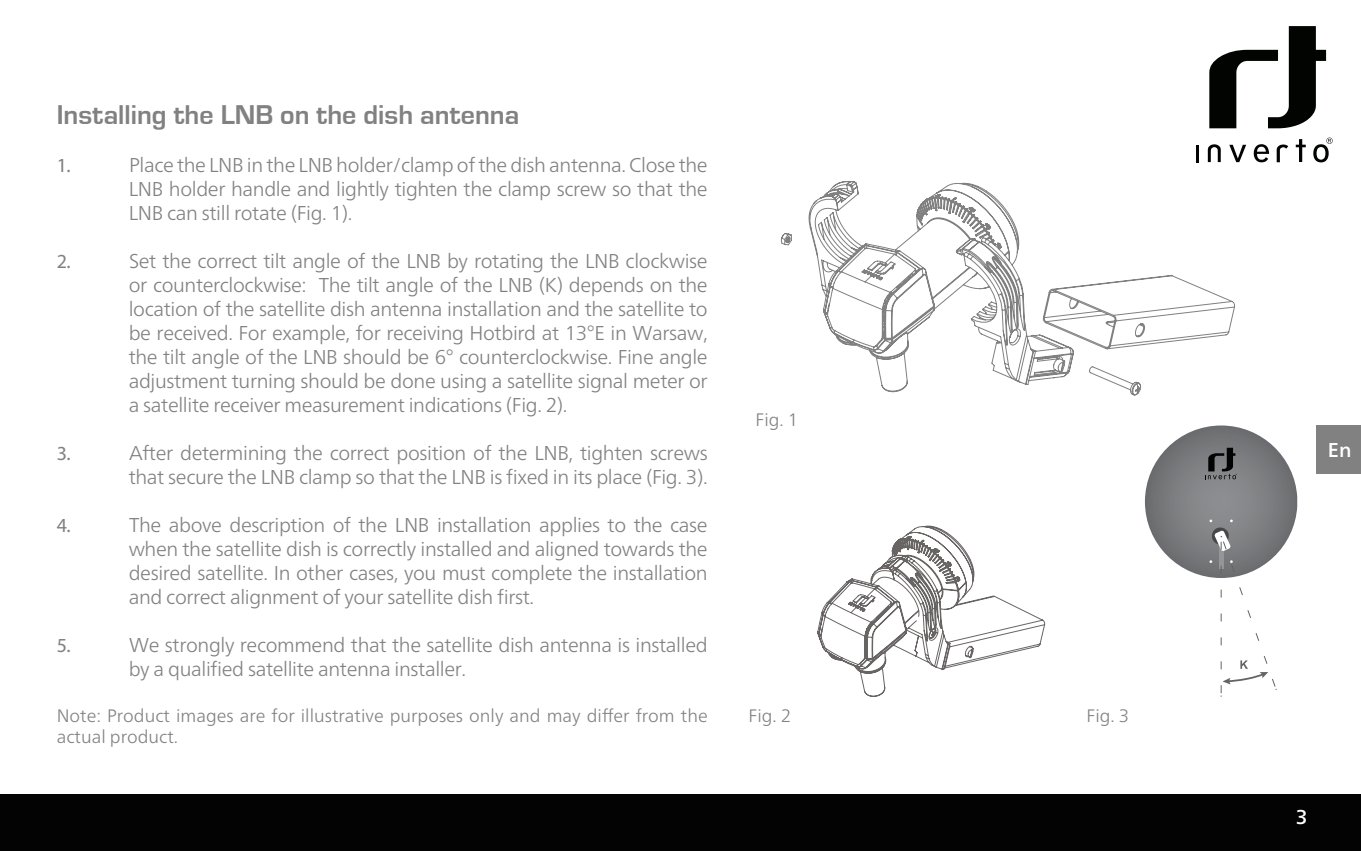
<style>
.page{position:relative;width:1361px;height:851px;background:#fff}
.page>*{position:absolute;margin:0;border:0;box-sizing:border-box;transform-origin:0 0}
.t1{font:700 28px "Eurostile T";color:#818181}
.t2{font:300 20px/24px "Frutiger Neue LT";letter-spacing:-.02em;color:#818181;text-align:justify}
.t3{font:20px "Myriad Pro";color:#818181}
.t4{font:500 20px "Frutiger Neue LT";color:#fff}
.t5{font:300 18px/21.6px "Frutiger Neue LT";color:#818181}
</style>
<div class="page">
<div style="left:0;top:794px;width:1361px;height:56px;background:#030303"></div>
<svg style="left:1209px;top:26px;width:117px;height:102px"></svg>
<svg style="left:1295px;top:139px;width:10px;height:23px"></svg>
<hr style="left:1196px;top:145px;width:3px;height:17px;background:#020402">
<svg style="left:1229px;top:145px;width:17px;height:17px"></svg>
<svg style="left:1253px;top:144px;width:16px;height:18px"></svg>
<svg style="left:1276px;top:144px;width:12px;height:18px"></svg>
<svg style="left:1207px;top:144px;width:13px;height:18px"></svg>
<svg style="left:1313px;top:138px;width:19px;height:24px"></svg>
<svg style="left:1145px;top:425px;width:152px;height:153px;background:#7a7c7e"></svg>
<svg style="left:1205px;top:447px;width:32px;height:32px"></svg>
<svg style="left:1209px;top:519px;width:68px;height:177px"></svg>
<div style="left:1316px;top:425px;width:45px;height:48px;background:#818181"></div>
<svg style="left:781px;top:181px;width:454px;height:214px"></svg>
<svg style="left:817px;top:525px;width:228px;height:171px"></svg>
<h1 class="t1" style="left:57px;top:99px;width:464px">Installing the LNB on the dish antenna</h1>
<p class="t3" style="left:57px;top:153px;width:16px">1.</p>
<p class="t2" style="left:129px;top:153px;width:580px">Place the LNB in the LNB holder/clamp of the dish antenna. Close the LNB holder handle and lightly tighten the clamp screw so that the LNB can still rotate (Fig. 1).</p>
<p class="t3" style="left:57px;top:249px;width:16px">2.</p>
<p class="t2" style="left:129px;top:249px;width:580px">Set the correct tilt angle of the LNB by rotating the LNB clockwise or counterclockwise: The tilt angle of the LNB (K) depends on the location of the satellite dish antenna installation and the satellite to be received. For example, for receiving Hotbird at 13°E in Warsaw, the tilt angle of the LNB should be 6° counterclockwise. Fine angle adjustment turning should be done using a satellite signal meter or a satellite receiver measurement indications (Fig. 2).</p>
<p class="t3" style="left:57px;top:441px;width:16px">3.</p>
<p class="t2" style="left:129px;top:441px;width:580px">After determining the correct position of the LNB, tighten screws that secure the LNB clamp so that the LNB is fixed in its place (Fig. 3).</p>
<p class="t3" style="left:57px;top:513px;width:16px">4.</p>
<p class="t2" style="left:129px;top:513px;width:580px">The above description of the LNB installation applies to the case when the satellite dish is correctly installed and aligned towards the desired satellite. In other cases, you must complete the installation and correct alignment of your satellite dish first.</p>
<p class="t3" style="left:57px;top:633px;width:16px">5.</p>
<p class="t2" style="left:129px;top:633px;width:580px">We strongly recommend that the satellite dish antenna is installed by a qualified satellite antenna installer.</p>
<p class="t5" style="left:57px;top:704px;width:652px">Note: Product images are for illustrative purposes only and may differ from the actual product.</p>
<p class="t5" style="left:755px;top:408px;width:44px">Fig. 1</p>
<p class="t5" style="left:748px;top:705px;width:44px">Fig. 2</p>
<p class="t5" style="left:1086px;top:705px;width:44px">Fig. 3</p>
<p class="t4" style="left:1328px;top:438px;width:25px">En</p>
<p class="t4" style="left:1296px;top:805px;width:13px">3</p>
</div>
